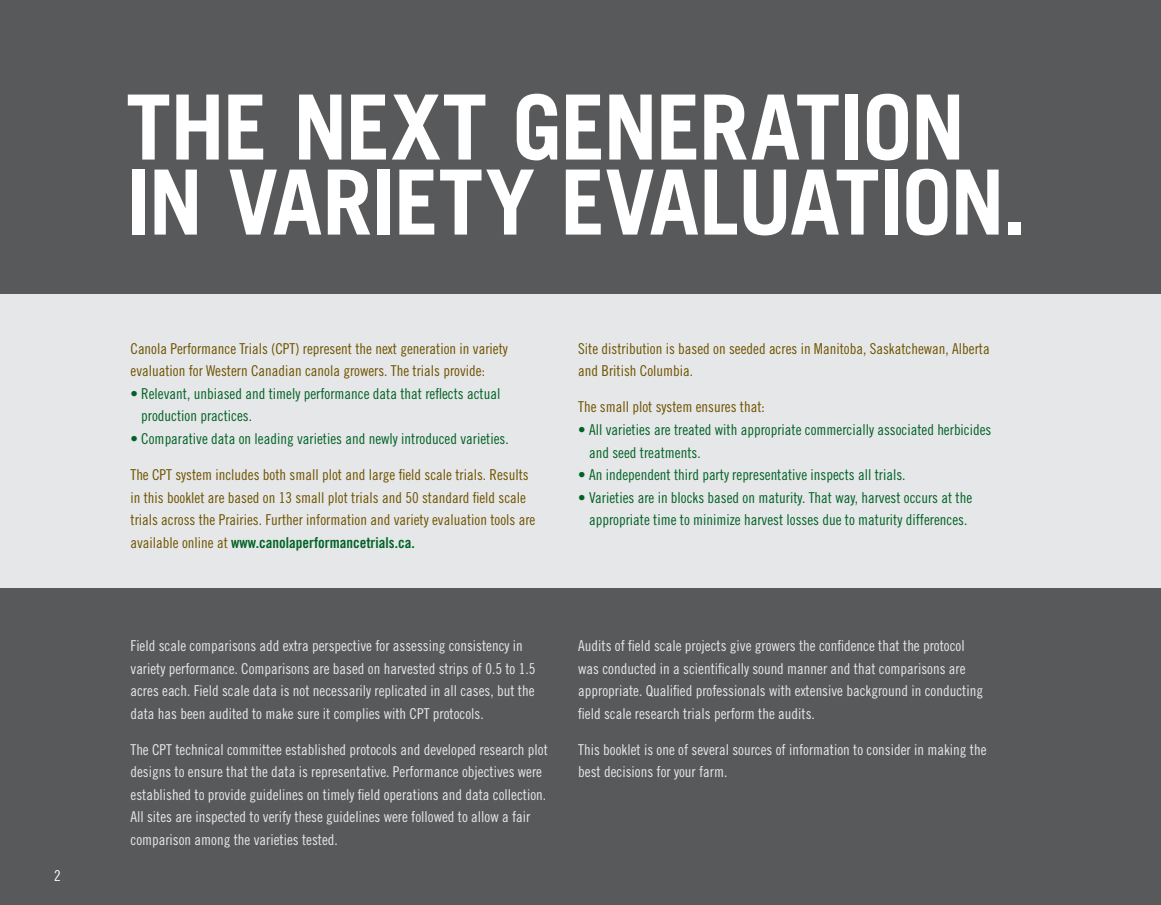
<style>
.page{position:relative;width:1161px;height:905px;background:#fff}
.page>*{position:absolute;margin:0;border:0;box-sizing:border-box;transform-origin:0 0}
.t1{font:700 90px/75px "Trade Gothic";letter-spacing:-.025em;color:#fff}
.t2{font:15px/22.5px "Trade Gothic Cond Eighteen";color:#e6e7e8}
.t3{font:15px/22.5px "Trade Gothic Cond Eighteen";color:#6e5300}
.t4{font:15px/22.5px "Trade Gothic Cond Eighteen";color:#006225}
.t5{font:15px "Trade Gothic Bold Cond Twenty";color:#006225}
.t6{font:15px "Trade Gothic Cond Eighteen";color:#fff}
.s1{font-family:"Trade Gothic Cond Eighteen";color:#6e5300}
</style>
<div class="page">
<div style="left:0;top:0;width:1161px;height:904px;background:#58595b"></div>
<div style="left:0;top:294px;width:1161px;height:293px;background:#e6e7e8"></div>
<p class="t6" style="left:54px;top:866px;width:8px">2</p>
<h1 class="t1" style="left:126px;top:89px;width:903px">THE NEXT GENERATION<br>IN VARIETY EVALUATION.</h1>
<p class="t3" style="left:130px;top:337px;width:379px">Canola Performance Trials (CPT) represent the next generation in variety evaluation for Western Canadian canola growers. The trials provide:</p>
<p class="t4" style="left:141px;top:382px;width:361px;text-indent:-11px">• Relevant, unbiased and timely performance data that reflects actual production practices.</p>
<p class="t4" style="left:130px;top:427px;width:380px">• Comparative data on leading varieties and newly introduced varieties.</p>
<p class="t3" style="left:130px;top:463px;width:406px">The CPT system includes both small plot and large field scale trials. Results in this booklet are based on 13 small plot trials and 50 standard field scale trials across the Prairies. Further information and variety evaluation tools are</p>
<p class="t5" style="left:130px;top:533px;width:286px"><span class="s1">available online at</span> www.canolaperformancetrials.ca.</p>
<p class="t3" style="left:578px;top:337px;width:413px">Site distribution is based on seeded acres in Manitoba, Saskatchewan, Alberta and British Columbia.</p>
<p class="t3" style="left:578px;top:396px;width:188px">The small plot system ensures that:</p>
<p class="t4" style="left:589px;top:418px;width:404px;text-indent:-11px">• All varieties are treated with appropriate commercially associated herbicides and seed treatments.</p>
<p class="t4" style="left:578px;top:463px;width:329px">• An independent third party representative inspects all trials.</p>
<p class="t4" style="left:578px;top:486px;width:396px;text-align:center">• Varieties are in blocks based on maturity. That way, harvest occurs at the appropriate time to minimize harvest losses due to maturity differences.</p>
<p class="t2" style="left:130px;top:634px;width:406px">Field scale comparisons add extra perspective for assessing consistency in variety performance. Comparisons are based on harvested strips of 0.5 to 1.5 acres each. Field scale data is not necessarily replicated in all cases, but the data has been audited to make sure it complies with CPT protocols.</p>
<p class="t2" style="left:130px;top:738px;width:419px">The CPT technical committee established protocols and developed research plot designs to ensure that the data is representative. Performance objectives were established to provide guidelines on timely field operations and data collection.<br>All sites are inspected to verify these guidelines were followed to allow a fair comparison among the varieties tested.</p>
<p class="t2" style="left:578px;top:634px;width:406px">Audits of field scale projects give growers the confidence that the protocol was conducted in a scientifically sound manner and that comparisons are appropriate. Qualified professionals with extensive background in conducting field scale research trials perform the audits.</p>
<p class="t2" style="left:578px;top:738px;width:410px">This booklet is one of several sources of information to consider in making the best decisions for your farm.</p>
</div>
